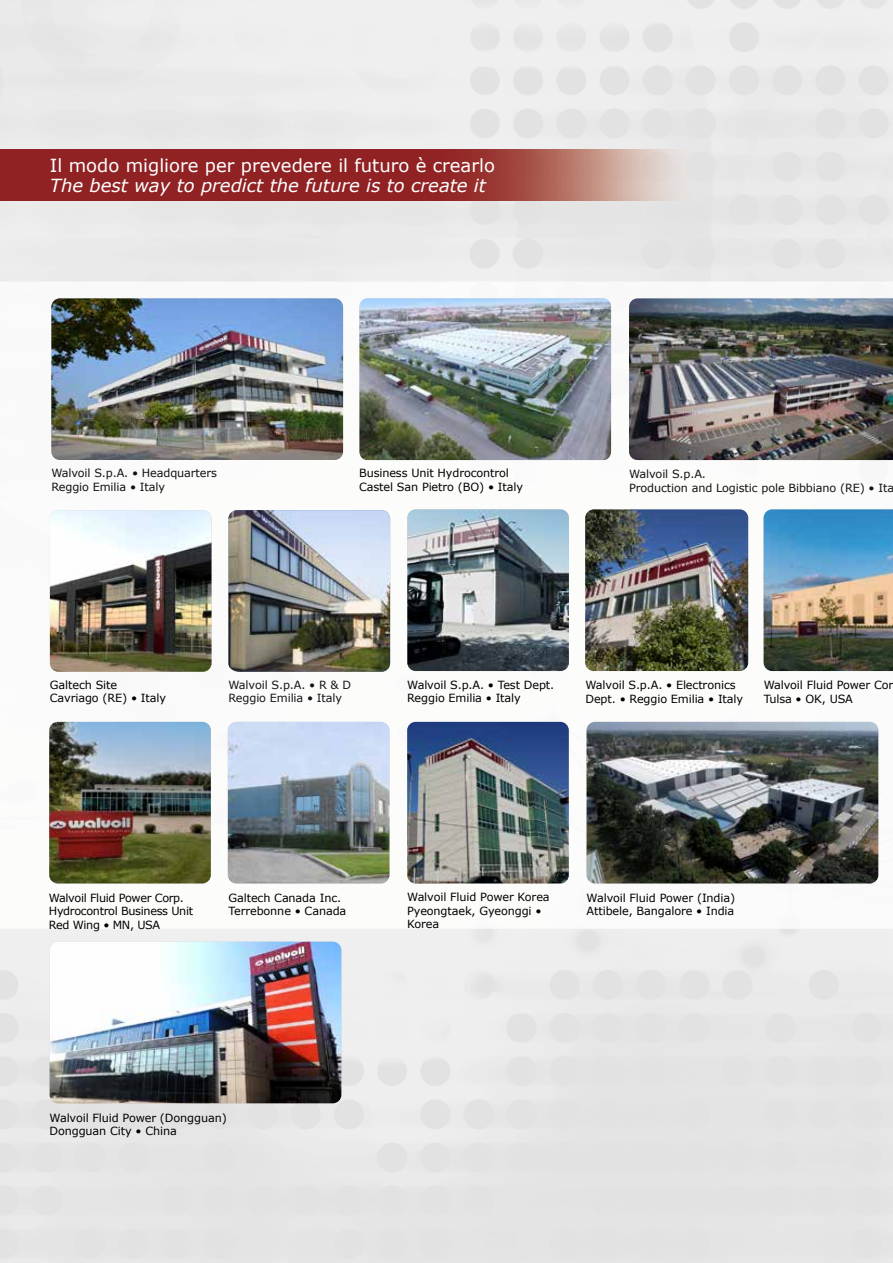
<style>
.page{position:relative;width:893px;height:1263px;background:#fff}
.page>*{position:absolute;margin:0;border:0;box-sizing:border-box;transform-origin:0 0}
.t1{font:18px "Verdana";color:#fff}
.t2{font:italic 18px "Verdana";color:#fff}
.t3{font:11.25px/13.5px "Verdana";letter-spacing:-.01em;color:#000}
.t4{font:11.25px/13.5px "Verdana";letter-spacing:-.01em;color:#111211}
.t5{font:11.25px/13.5px "Verdana";letter-spacing:-.03em;color:#000}
.t6{font:11.25px/13.5px "Verdana";letter-spacing:-.01em;color:#141517}
</style>
<div class="page">
<img style="left:0;top:0;width:893px;height:1263px">
<img style="left:407px;top:509px;width:162px;height:162px">
<img style="left:51px;top:298px;width:292px;height:162px">
<img style="left:228px;top:510px;width:162px;height:162px">
<img style="left:629px;top:298px;width:264px;height:162px">
<img style="left:585px;top:509px;width:163px;height:162px">
<img style="left:228px;top:722px;width:161px;height:161px">
<img style="left:764px;top:509px;width:129px;height:162px">
<svg style="left:0;top:150px;width:708px;height:50px;background:#a04544"></svg>
<img style="left:407px;top:722px;width:162px;height:161px">
<img style="left:50px;top:942px;width:291px;height:161px">
<img style="left:587px;top:722px;width:291px;height:161px">
<img style="left:50px;top:510px;width:161px;height:162px">
<img style="left:359px;top:298px;width:252px;height:162px">
<img style="left:49px;top:722px;width:162px;height:161px">
<h1 class="t1" style="left:50px;top:153px;width:447px">Il modo migliore per prevedere il futuro è crearlo</h1>
<h1 class="t2" style="left:50px;top:173px;width:438px">The best way to predict the future is to create it</h1>
<p class="t4" style="left:51px;top:466px;width:167px">Walvoil S.p.A. • Headquarters<br>Reggio Emilia • Italy</p>
<p class="t3" style="left:359px;top:466px;width:166px">Business Unit Hydrocontrol<br>Castel San Pietro (BO) • Italy</p>
<p class="t4" style="left:629px;top:467px;width:267px">Walvoil S.p.A.<br>Production and Logistic pole Bibbiano (RE) • Ita</p>
<p class="t3" style="left:50px;top:678px;width:118px">Galtech Site<br>Cavriago (RE) • Italy</p>
<p class="t6" style="left:228px;top:678px;width:124px">Walvoil S.p.A. • R &amp; D<br>Reggio Emilia • Italy</p>
<p class="t3" style="left:407px;top:678px;width:149px">Walvoil S.p.A. • Test Dept.<br>Reggio Emilia • Italy</p>
<p class="t3" style="left:585px;top:678px;width:159px">Walvoil S.p.A. • Electronics<br>Dept. • Reggio Emilia • Italy</p>
<p class="t3" style="left:764px;top:678px;width:131px">Walvoil Fluid Power Cor<br>Tulsa • OK, USA</p>
<p class="t3" style="left:407px;top:890px;width:144px">Walvoil Fluid Power Korea<br>Pyeongtaek, Gyeonggi •<br>Korea</p>
<p class="t5" style="left:49px;top:891px;width:146px">Walvoil Fluid Power Corp.<br>Hydrocontrol Business Unit<br>Red Wing • MN, USA</p>
<p class="t3" style="left:228px;top:891px;width:119px">Galtech Canada Inc.<br>Terrebonne • Canada</p>
<p class="t3" style="left:587px;top:891px;width:150px">Walvoil Fluid Power (India)<br>Attibele, Bangalore • India</p>
<p class="t3" style="left:50px;top:1111px;width:179px">Walvoil Fluid Power (Dongguan)<br>Dongguan City • China</p>
</div>
